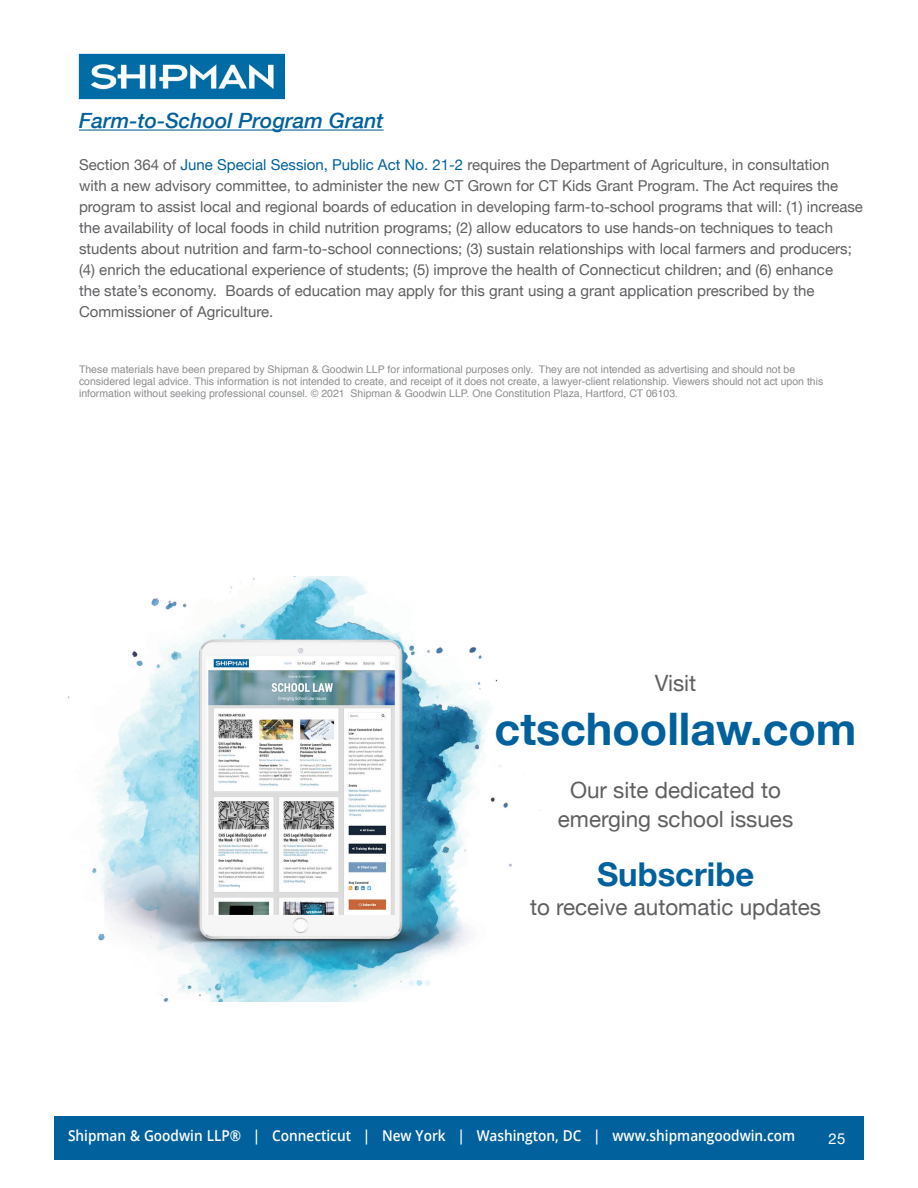
<style>
.page{position:relative;width:918px;height:1188px;background:#fff}
.page>*{position:absolute;margin:0;border:0;box-sizing:border-box;transform-origin:0 0}
.t1{font:700 44.85px "Helvetica Neue";color:#00619c}
.t2{font:700 32.85px "Helvetica Neue";color:#00619c}
.t3{font:22.35px/29.4px "Helvetica Neue";color:#5f5f62;text-align:center}
.t4{font:italic 500 21px "Helvetica Neue";color:#00619c}
.t5{font:15px/21px "Helvetica Neue";color:#5f5f62}
.t6{font:600 15px "Open Sans";color:#fff;scale:.91 1}
.t7{font:15px "Helvetica Neue";color:#fff}
.t8{font:10.5px/12px "Helvetica";color:#8c8e91}
.s1{color:#00619c}
</style>
<div class="page">
<hr style="left:79px;top:130px;width:305px;height:1px;background:#00619c">
<img style="left:81px;top:56px;width:202px;height:41px">
<div style="left:79px;top:54px;width:206px;height:45px;border:1px solid #006ba4"></div>
<img style="left:67px;top:577px;width:473px;height:425px">
<div style="left:54px;top:1116px;width:810px;height:44px;background:#00619c"></div>
<h3 class="t4" style="left:79px;top:103px;width:306px">Farm-to-School Program Grant</h3>
<p class="t5" style="left:79px;top:156px;width:752px">Section 364 of <span class="s1">June Special Session, Public Act No. 21-2</span> requires the Department of Agriculture, in consultation</p>
<p class="t5" style="left:79px;top:177px;width:786px">with a new advisory committee, to administer the new CT Grown for CT Kids Grant Program. The Act requires the program to assist local and regional boards of education in developing farm-to-school programs that will: (1) increase the availability of local foods in child nutrition programs; (2) allow educators to use hands-on techniques to teach students about nutrition and farm-to-school connections; (3) sustain relationships with local farmers and producers;</p>
<p class="t5" style="left:79px;top:261px;width:756px">(4) enrich the educational experience of students; (5) improve the health of Connecticut children; and (6) enhance</p>
<p class="t5" style="left:79px;top:282px;width:737px">the state’s economy. Boards of education may apply for this grant using a grant application prescribed by the</p>
<p class="t5" style="left:79px;top:303px;width:196px">Commissioner of Agriculture.</p>
<p class="t8" style="left:79px;top:364px;width:746px">These materials have been prepared by Shipman &amp; Goodwin LLP for informational purposes only. They are not intended as advertising and should not be considered legal advice. This information is not intended to create, and receipt of it does not create, a lawyer-client relationship. Viewers should not act upon this information without seeking professional counsel. © 2021 Shipman &amp; Goodwin LLP. One Constitution Plaza, Hartford, CT 06103.</p>
<p class="t3" style="left:655px;top:670px;width:43px">Visit</p>
<p class="t1" style="left:495px;top:694px;width:363px">ctschoollaw.com</p>
<p class="t3" style="left:558px;top:777px;width:237px">Our site dedicated to emerging school issues</p>
<p class="t2" style="left:597px;top:849px;width:159px">Subscribe</p>
<p class="t3" style="left:530px;top:894px;width:293px">to receive automatic updates</p>
<p class="t6" style="left:68px;top:1125px;width:801px">Shipman &amp; Goodwin LLP® | Connecticut | New York | Washington, DC | www.shipmangoodwin.com</p>
<p class="t7" style="left:829px;top:1128px;width:18px">25</p>
</div>
